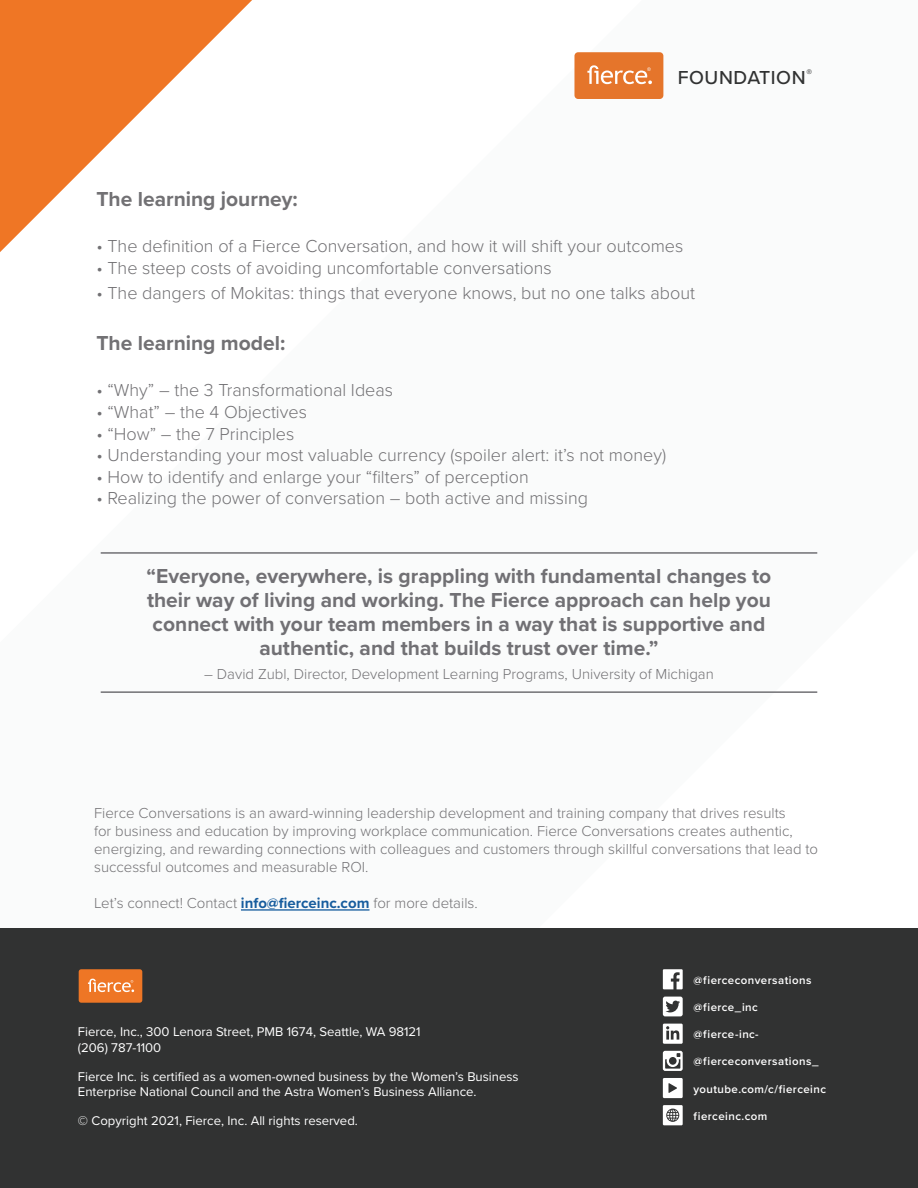
<style>
.page{position:relative;width:918px;height:1188px;background:#fff}
.page>*{position:absolute;margin:0;border:0;box-sizing:border-box;transform-origin:0 0}
.t1{font:700 21px/24px "Proxima Nova";color:#717074;text-align:center}
.t2{font:700 21px "Proxima Nova";color:#727174}
.t3{font:500 19.5px "Proxima Nova";letter-spacing:.025em;color:#313232}
.t4{font:300 18px "Proxima Nova";color:#727174}
.t5{font:300 15px/18px "Proxima Nova";color:#727174}
.t6{font:13.05px/16px "Proxima Nova";color:#fff}
.t7{font:600 11.4px "Proxima Nova";letter-spacing:.04em;color:#fff}
.s1{font-weight:700;color:#175d9e}
</style>
<div class="page">
<svg style="left:0;top:0;width:252px;height:252px;fill:#ef7625"></svg>
<hr style="left:101px;top:552px;width:716px;height:2px;background:#717074">
<hr style="left:101px;top:691px;width:716px;height:2px;background:#717074">
<hr style="left:241px;top:909px;width:129px;height:2px;background:#175d9e">
<div style="left:574px;top:52px;width:89px;height:47px;background:#e5752b;border-radius:4px"></div>
<svg style="left:587px;top:65px;width:65px;height:19px"></svg>
<div style="left:0;top:928px;width:918px;height:260px;background:#313232"></div>
<div style="left:79px;top:969px;width:63px;height:34px;background:#ee7625;border-radius:3px"></div>
<svg style="left:88px;top:979px;width:46px;height:13px"></svg>
<svg style="left:663px;top:997px;width:20px;height:19px"></svg>
<svg style="left:663px;top:1024px;width:20px;height:20px"></svg>
<svg style="left:663px;top:969px;width:20px;height:20px"></svg>
<svg style="left:663px;top:1051px;width:20px;height:20px"></svg>
<svg style="left:663px;top:1105px;width:20px;height:20px"></svg>
<svg style="left:663px;top:1078px;width:20px;height:20px"></svg>
<h2 class="t3" style="left:678px;top:63px;width:136px">FOUNDATION<sup>®</sup></h2>
<h1 class="t2" style="left:96px;top:183px;width:203px">The learning journey:</h1>
<p class="t4" style="left:96px;top:233px;width:588px">• The definition of a Fierce Conversation, and how it will shift your outcomes</p>
<p class="t4" style="left:96px;top:255px;width:457px">• The steep costs of avoiding uncomfortable conversations</p>
<p class="t4" style="left:96px;top:280px;width:600px">• The dangers of Mokitas: things that everyone knows, but no one talks about</p>
<h1 class="t2" style="left:96px;top:327px;width:191px">The learning model:</h1>
<p class="t4" style="left:96px;top:377px;width:298px">• “Why” – the 3 Transformational Ideas</p>
<p class="t4" style="left:96px;top:399px;width:212px">• “What” – the 4 Objectives</p>
<p class="t4" style="left:96px;top:420px;width:200px">• “How” – the 7 Principles</p>
<p class="t4" style="left:96px;top:442px;width:571px">• Understanding your most valuable currency (spoiler alert: it’s not money)</p>
<p class="t4" style="left:96px;top:463px;width:434px">• How to identify and enlarge your “filters” of perception</p>
<p class="t4" style="left:96px;top:485px;width:493px">• Realizing the power of conversation – both active and missing</p>
<h1 class="t1" style="left:147px;top:563px;width:626px">“Everyone, everywhere, is grappling with fundamental changes to their way of living and working. The Fierce approach can help you connect with your team members in a way that is supportive and authentic, and that builds trust over time.”</h1>
<p class="t5" style="left:204px;top:664px;width:511px">– David Zubl, Director, Development Learning Programs, University of Michigan</p>
<p class="t5" style="left:94px;top:803px;width:726px">Fierce Conversations is an award-winning leadership development and training company that drives results<br>for business and education by improving workplace communication. Fierce Conversations creates authentic, energizing, and rewarding connections with colleagues and customers through skillful conversations that lead to successful outcomes and measurable ROI.</p>
<p class="t5" style="left:94px;top:893px;width:385px">Let’s connect! Contact <span class="s1">info@fierceinc.com</span> for more details.</p>
<p class="t6" style="left:78px;top:1023px;width:344px">Fierce, Inc., 300 Lenora Street, PMB 1674, Seattle, WA 98121 (206) 787-1100</p>
<p class="t6" style="left:78px;top:1068px;width:442px">Fierce Inc. is certified as a women-owned business by the Women’s Business<br>Enterprise National Council and the Astra Women’s Business Alliance.</p>
<p class="t6" style="left:78px;top:1112px;width:281px">© Copyright 2021, Fierce, Inc. All rights reserved.</p>
<p class="t7" style="left:694px;top:972px;width:119px">@fierceconversations</p>
<p class="t7" style="left:694px;top:999px;width:66px">@fierce_inc</p>
<p class="t7" style="left:694px;top:1026px;width:67px">@fierce-inc-</p>
<p class="t7" style="left:694px;top:1053px;width:127px">@fierceconversations_</p>
<p class="t7" style="left:693px;top:1081px;width:134px">youtube.com/c/fierceinc</p>
<p class="t7" style="left:694px;top:1107px;width:75px">fierceinc.com</p>
</div>
